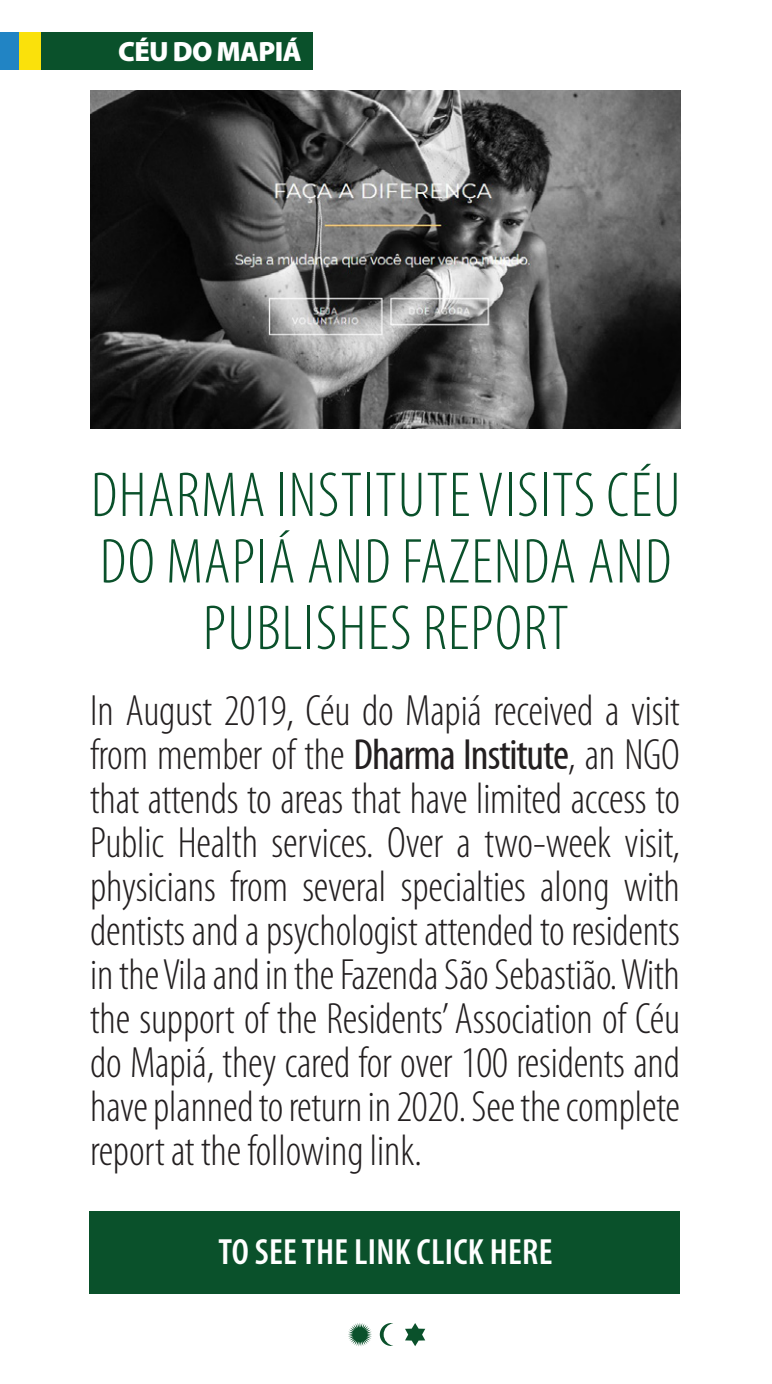
<style>
.page{position:relative;width:772px;height:1384px;background:#fff}
.page>*{position:absolute;margin:0;border:0;box-sizing:border-box;transform-origin:0 0}
.t1{font:300 condensed 64px/66.4px "Myriad Pro";letter-spacing:.02em;color:#0a512b;text-align:center}
.t2{font:300 condensed 44px/44px "Myriad Pro";letter-spacing:-.005em;color:#231f20;text-align:justify}
.t3{font:600 condensed 36.8px "Myriad Pro";letter-spacing:.01em;color:#fff}
.t4{font:900 28px "Myriad Pro";letter-spacing:-.02em;color:#fff}
.s1{font-weight:400}
</style>
<div class="page">
<svg style="left:405px;top:1323px;width:20px;height:23px"></svg>
<svg style="left:379px;top:1323px;width:14px;height:22px"></svg>
<svg style="left:348px;top:1323px;width:24px;height:23px"></svg>
<div style="left:0;top:32px;width:20px;height:38px;background:#2184c4"></div>
<div style="left:40px;top:32px;width:272px;height:38px;background:#0a512b"></div>
<div style="left:20px;top:32px;width:21px;height:38px;background:#fae10b"></div>
<img style="left:90px;top:91px;width:589px;height:338px">
<div style="left:90px;top:1210px;width:589px;height:83px;background:#0a512b"></div>
<p class="t4" style="left:118px;top:36px;width:185px">CÉU DO MAPIÁ</p>
<p class="t1" style="left:91px;top:463px;width:590px">DHARMA INSTITUTE VISITS CÉU<br>DO MAPIÁ AND FAZENDA AND<br>PUBLISHES REPORT</p>
<p class="t2" style="left:90px;top:689px;width:591px">In August 2019, Céu do Mapiá received a visit from member of the <span class="s1">Dharma Institute</span>, an NGO that attends to areas that have limited access to Public Health services. Over a two-week visit, physicians from several specialties along with dentists and a psychologist attended to residents in the Vila and in the Fazenda São Sebastião. With the support of the Residents’ Association of Céu do Mapiá, they cared for over 100 residents and have planned to return in 2020. See the complete report at the following link.</p>
<p class="t3" style="left:218px;top:1231px;width:335px">TO SEE THE LINK CLICK HERE</p>
</div>
